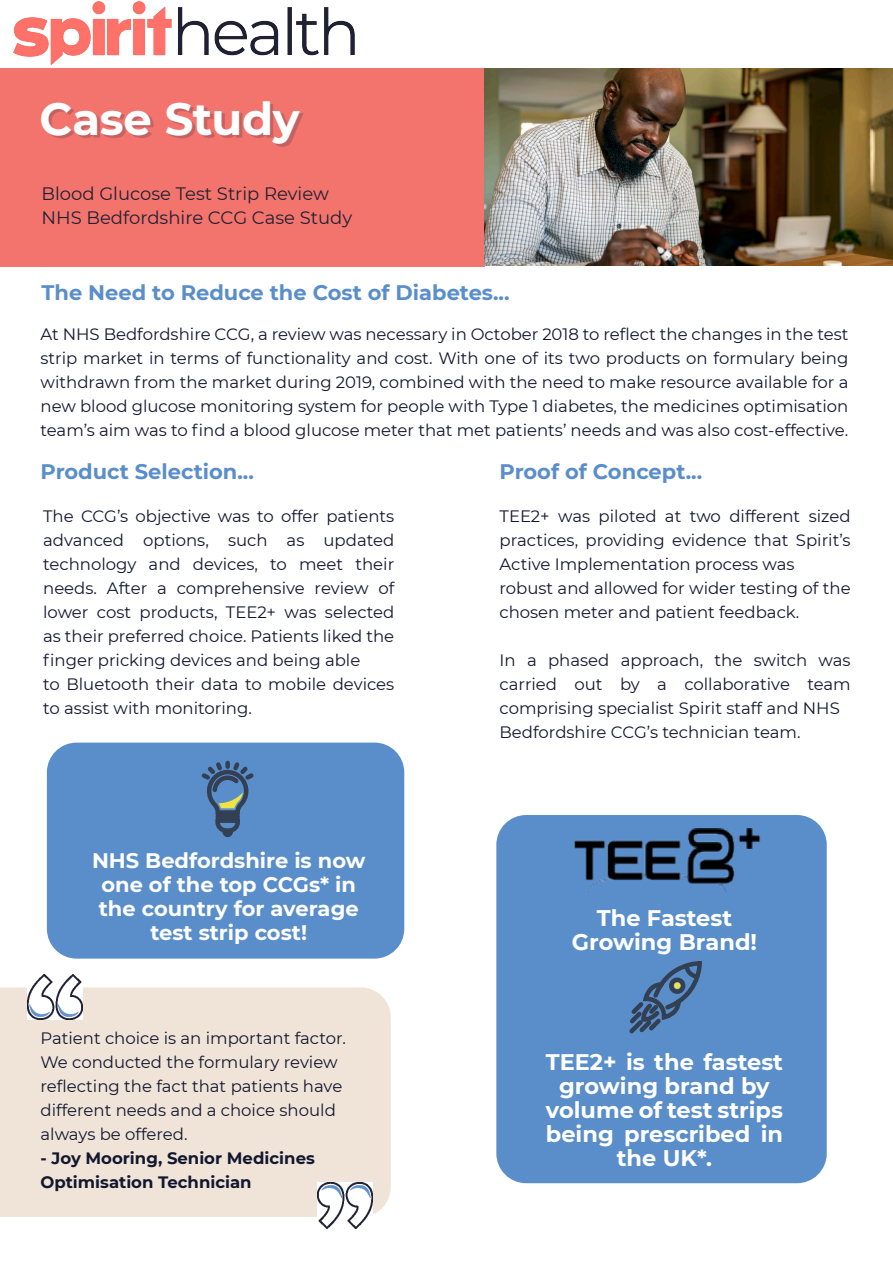
<style>
.page{position:relative;width:893px;height:1263px;background:#fff}
.page>*{position:absolute;margin:0;border:0;box-sizing:border-box;transform-origin:0 0}
.t1{font:700 45px "Montserrat";letter-spacing:-.005em;color:#fff}
.t2{font:700 22.5px/24px "Montserrat";color:#fff;text-align:center}
.t3{font:700 21px "Montserrat";color:#fff}
.t4{font:700 21px "Montserrat";color:#5a8eca}
.Paragraph_Style_1{font:18px/24px "Montserrat";color:#212133}
.t5{font:16.5px/24px "Montserrat";color:#121730;text-align:justify}
.t6{font:700 16.5px/24px "Montserrat";color:#121730}
</style>
<div class="page">
<div style="left:0;top:68px;width:485px;height:199px;background:#f2746d"></div>
<div style="left:44px;top:104px;width:259px;height:43px;background:#121730;opacity:.2"></div>
<img style="left:485px;top:68px;width:408px;height:198px">
<div style="left:0;top:987px;width:391px;height:230px;background:#f0e4d8"></div>
<img style="left:318px;top:1183px;width:55px;height:45px">
<img style="left:28px;top:974px;width:54px;height:46px">
<div style="left:47px;top:743px;width:357px;height:216px;background:#5a8eca;border-radius:30px"></div>
<div style="left:496px;top:815px;width:331px;height:368px;background:#5a8eca;border-radius:30px"></div>
<svg style="left:201px;top:760px;width:53px;height:78px"></svg>
<svg style="left:629px;top:961px;width:73px;height:73px"></svg>
<img style="left:500px;top:828px;width:327px;height:63px">
<img style="left:14px;top:2px;width:340px;height:62px">
<p class="t1" style="left:39px;top:86px;width:262px">Case Study</p>
<p class="Paragraph_Style_1" style="left:41px;top:181px;width:312px">Blood Glucose Test Strip Review<br>NHS Bedfordshire CCG Case Study</p>
<p class="t4" style="left:41px;top:277px;width:470px">The Need to Reduce the Cost of Diabetes...</p>
<p class="t5" style="left:40px;top:322px;width:809px">At NHS Bedfordshire CCG, a review was necessary in October 2018 to reflect the changes in the test strip market in terms of functionality and cost. With one of its two products on formulary being withdrawn from the market during 2019, combined with the need to make resource available for a new blood glucose monitoring system for people with Type 1 diabetes, the medicines optimisation team’s aim was to find a blood glucose meter that met patients’ needs and was also cost-effective.</p>
<p class="t4" style="left:40px;top:457px;width:215px">Product Selection...</p>
<p class="t5" style="left:43px;top:504px;width:353px">The CCG’s objective was to offer patients advanced options, such as updated technology and devices, to meet their needs. After a comprehensive review of lower cost products, TEE2+ was selected as their preferred choice. Patients liked the finger pricking devices and being able</p>
<p class="t5" style="left:43px;top:672px;width:353px">to Bluetooth their data to mobile devices to assist with monitoring.</p>
<p class="t3" style="left:92px;top:845px;width:275px">NHS Bedfordshire is now</p>
<p class="t3" style="left:101px;top:869px;width:256px">one of the top CCGs* in</p>
<p class="t3" style="left:99px;top:893px;width:261px">the country for average</p>
<p class="t3" style="left:150px;top:917px;width:158px">test strip cost!</p>
<p class="t5" style="left:40px;top:1025px;width:307px;text-align:left">Patient choice is an important factor.<br>We conducted the formulary review reflecting the fact that patients have</p>
<p class="t5" style="left:40px;top:1097px;width:297px">different needs and a choice should always be offered.</p>
<p class="t6" style="left:40px;top:1145px;width:276px">- Joy Mooring, Senior Medicines<br>Optimisation Technician</p>
<p class="t4" style="left:500px;top:457px;width:204px">Proof of Concept...</p>
<p class="t5" style="left:500px;top:504px;width:353px">TEE2+ was piloted at two different sized practices, providing evidence that Spirit’s Active Implementation process was</p>
<p class="t5" style="left:500px;top:576px;width:353px">robust and allowed for wider testing of the chosen meter and patient feedback.</p>
<p class="t5" style="left:500px;top:648px;width:353px">In a phased approach, the switch was carried out by a collaborative team comprising specialist Spirit staff and NHS</p>
<p class="t5" style="left:500px;top:720px;width:303px">Bedfordshire CCG’s technician team.</p>
<p class="t2" style="left:597px;top:905px;width:137px">The Fastest</p>
<p class="t2" style="left:572px;top:929px;width:187px">Growing Brand!</p>
<p class="t2" style="left:546px;top:1049px;width:239px">TEE2+ is the fastest growing brand by</p>
<p class="t2" style="left:546px;top:1097px;width:239px">volume of test strips being prescribed in the UK*.</p>
</div>
